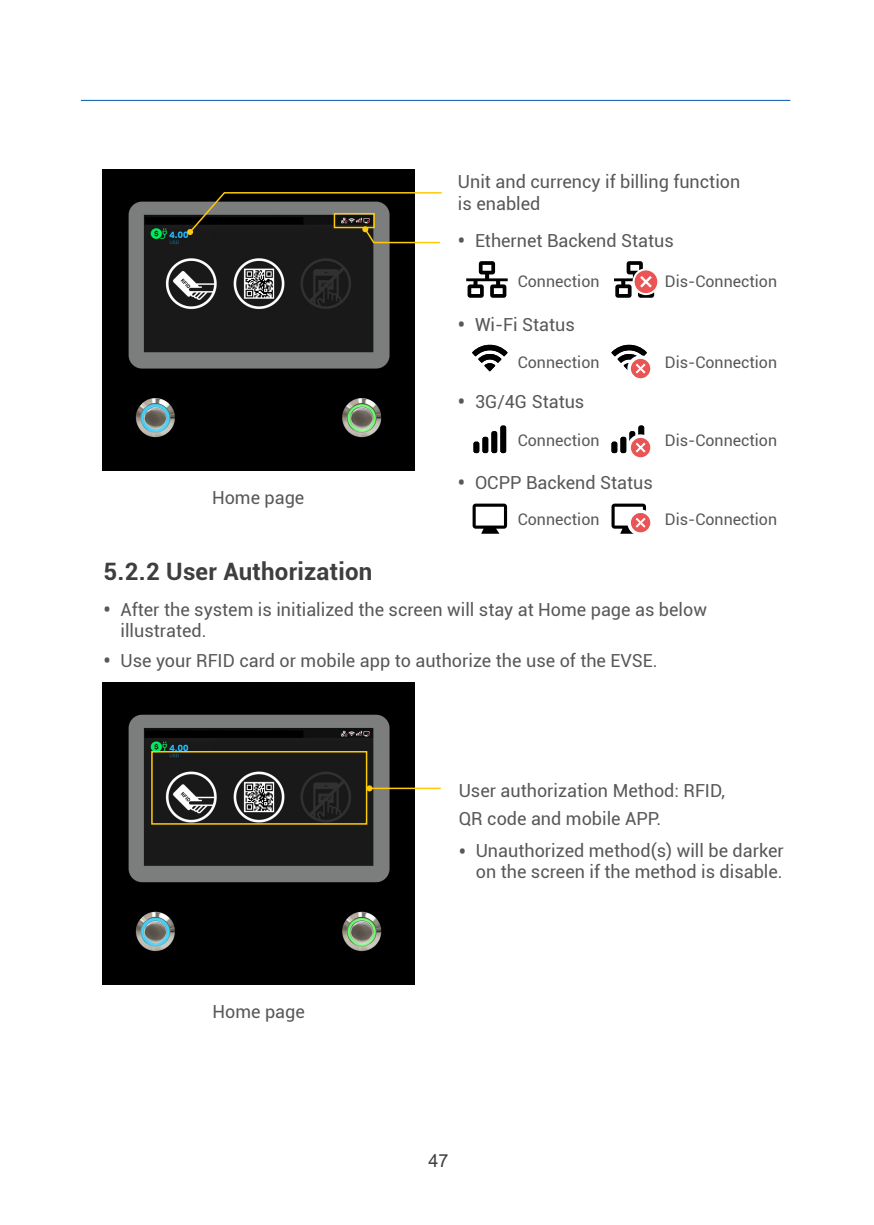
<style>
.page{position:relative;width:874px;height:1225px;background:#fff}
.page>*{position:absolute;margin:0;border:0;box-sizing:border-box;transform-origin:0 0}
.t1{font:700 24px "Roboto";letter-spacing:.01em;color:#3e3e3f}
.t2{font:18px/21px "Roboto";color:#57585a}
.t3{font:18px "Arial";color:#3e3e3f}
.t4{font:16px "Roboto";color:#57585a}
.s1{font-weight:700;font-size:20px}
</style>
<div class="page">
<hr style="left:81px;top:100px;width:708px;height:1px;background:#015aaa">
<img style="left:103px;top:683px;width:311px;height:301px">
<hr style="left:369px;top:787px;width:71px;height:2px;background:#feca0a">
<svg style="left:367px;top:785px;width:5px;height:6px"></svg>
<div style="left:151px;top:751px;width:216px;height:73px;border:2px solid #feca0a"></div>
<img style="left:102px;top:169px;width:312px;height:302px">
<svg style="left:187px;top:191px;width:255px;height:53px;background:#49473f"></svg>
<div style="left:333px;top:213px;width:41px;height:15px;border:2px solid #feca0a"></div>
<svg style="left:611px;top:425px;width:39px;height:32px"></svg>
<svg style="left:473px;top:425px;width:33px;height:28px"></svg>
<svg style="left:611px;top:344px;width:39px;height:34px"></svg>
<svg style="left:472px;top:344px;width:35px;height:27px"></svg>
<svg style="left:466px;top:261px;width:41px;height:37px"></svg>
<svg style="left:614px;top:261px;width:43px;height:37px"></svg>
<svg style="left:611px;top:503px;width:39px;height:31px"></svg>
<svg style="left:472px;top:503px;width:35px;height:31px"></svg>
<p class="t2" style="left:458px;top:169px;width:284px;line-height:22px">Unit and currency if billing function is enabled</p>
<p class="t2" style="left:458px;top:229px;width:217px"><span class="s1">•</span> Ethernet Backend Status</p>
<p class="t4" style="left:517px;top:270px;width:83px">Connection</p>
<p class="t4" style="left:664px;top:270px;width:114px">Dis-Connection</p>
<p class="t2" style="left:458px;top:313px;width:118px"><span class="s1">•</span> Wi-Fi Status</p>
<p class="t4" style="left:517px;top:351px;width:83px">Connection</p>
<p class="t4" style="left:664px;top:351px;width:114px">Dis-Connection</p>
<p class="t2" style="left:458px;top:390px;width:128px"><span class="s1">•</span> 3G/4G Status</p>
<p class="t2" style="left:212px;top:486px;width:94px">Home page</p>
<h1 class="t1" style="left:103px;top:554px;width:270px">5.2.2 User Authorization</h1>
<p class="t4" style="left:517px;top:429px;width:83px">Connection</p>
<p class="t4" style="left:664px;top:429px;width:114px">Dis-Connection</p>
<p class="t2" style="left:458px;top:471px;width:196px"><span class="s1">•</span> OCPP Backend Status</p>
<p class="t4" style="left:517px;top:508px;width:83px">Connection</p>
<p class="t4" style="left:664px;top:508px;width:114px">Dis-Connection</p>
<p class="t2" style="left:120px;top:598px;width:587px;text-indent:-17px"><span class="s1">•</span> After the system is initialized the screen will stay at Home page as below illustrated.</p>
<p class="t2" style="left:103px;top:649px;width:555px"><span class="s1">•</span> Use your RFID card or mobile app to authorize the use of the EVSE.</p>
<p class="t2" style="left:212px;top:1000px;width:94px">Home page</p>
<p class="t2" style="left:458px;top:775px;width:267px;line-height:28px">User authorization Method: RFID,<br>QR code and mobile APP.</p>
<p class="t2" style="left:458px;top:840px;width:326px;text-align:right"><span class="s1">•</span> Unauthorized method(s) will be darker on the screen if the method is disable.</p>
<p class="t3" style="left:428px;top:1148px;width:22px">47</p>
</div>
